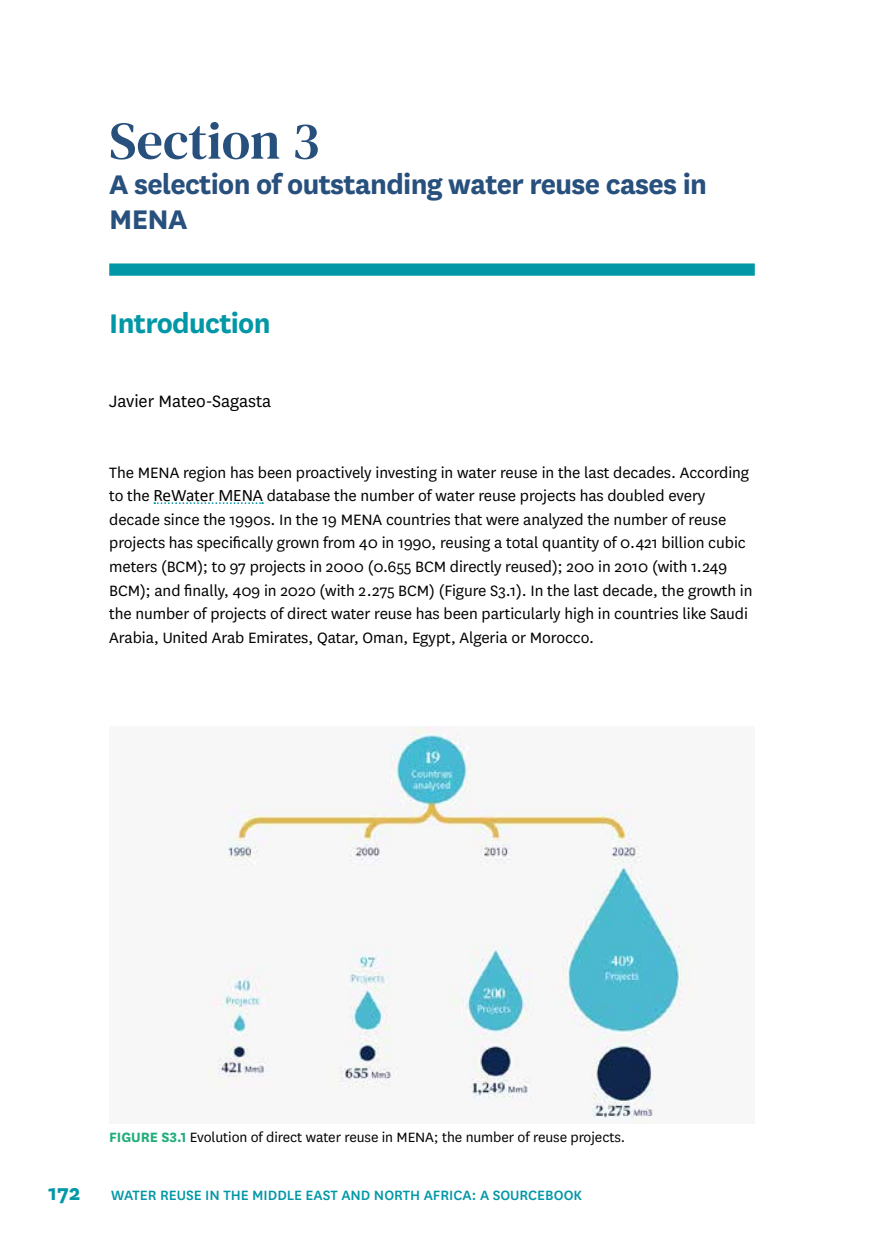
<style>
.page{position:relative;width:874px;height:1241px;background:#fff}
.page>*{position:absolute;margin:0;border:0;box-sizing:border-box;transform-origin:0 0}
.t1{font:52.5px "DM Serif Text";color:#28507d}
.t2{font:700 31.5px/35px "National";letter-spacing:-.02em;color:#28507d}
.t3{font:700 31.5px "National";letter-spacing:-.02em;color:#0297a6}
.t4{font:19.25px "National";letter-spacing:-.005em;color:#000}
.t5{font:17.5px/23.6px "National";letter-spacing:-.005em;color:#000}
.t6{font:15.75px "National";letter-spacing:-.005em;color:#000}
.t7{font:500 15.75px "National";color:#0297a6}
.s1{font-family:"Calibri"}
.s2{font-weight:700;color:#22ad7a}
.s3{font-weight:700;font-size:24.5px}
</style>
<div class="page">
<div style="left:109px;top:263px;width:645px;height:13px;background:#0297a6"></div>
<svg style="left:154px;top:502px;width:109px;height:2px"></svg>
<img style="left:207px;top:726px;width:486px;height:397px">
<h1 class="t1" style="left:109px;top:110px;width:212px">Section 3</h1>
<h2 class="t2" style="left:109px;top:164px;width:599px">A selection of outstanding water reuse cases in<br>MENA</h2>
<h2 class="t3" style="left:109px;top:301px;width:163px">Introduction</h2>
<p class="t4" style="left:109px;top:388px;width:163px">Javier Mateo-Sagasta</p>
<p class="t5" style="left:109px;top:459px;width:644px">The MENA region has been proactively investing in water reuse in the last decades. According to the <span class="s1">ReWater MENA</span> database the number of water reuse projects has doubled every decade since the 1990s. In the 19 MENA countries that were analyzed the number of reuse projects has specifically grown from 40 in 1990, reusing a total quantity of 0.421 billion cubic meters (BCM); to 97 projects in 2000 (0.655 BCM directly reused); 200 in 2010 (with 1.249<br>BCM); and finally, 409 in 2020 (with 2.275 BCM) (Figure S3.1). In the last decade, the growth in the number of projects of direct water reuse has been particularly high in countries like Saudi Arabia, United Arab Emirates, Qatar, Oman, Egypt, Algeria or Morocco.</p>
<p class="t6" style="left:109px;top:1126px;width:517px"><span class="s2">FIGURE S3.1</span> Evolution of direct water reuse in MENA; the number of reuse projects.</p>
<p class="t7" style="left:48px;top:1183px;width:535px"><span class="s3">172</span> WATER REUSE IN THE MIDDLE EAST AND NORTH AFRICA: A SOURCEBOOK</p>
</div>
